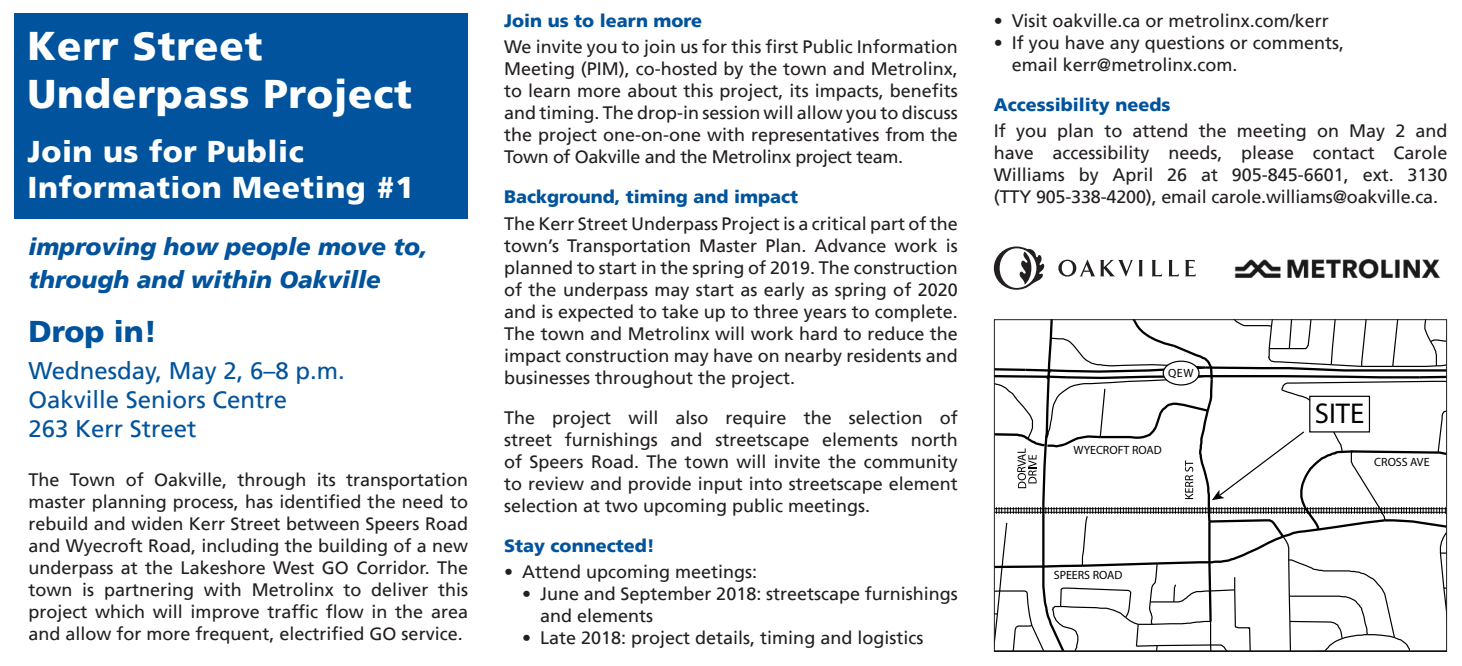
<style>
.page{position:relative;width:1462px;height:666px;background:#fff}
.page>*{position:absolute;margin:0;border:0;box-sizing:border-box;transform-origin:0 0}
.Header-BLK{font:900 40px/48px "Frutiger";letter-spacing:.02em;color:#fff}
.Header-BLUE{font:900 30px/36px "Frutiger";letter-spacing:.02em;color:#fff}
.Header-BLUE-2{font:900 30px "Frutiger";color:#00539c}
.t1{font:28.8px "Myriad Pro";color:#000}
.SubHeader-BLK{font:24px/28.8px "Frutiger";color:#00539c}
.t2{font:italic 900 24px/32.2px "Frutiger";color:#00539c}
.t3{font:18px/22px "Frutiger";color:#231f20;text-align:justify}
.SubHeader-BLUE{font:900 18px "Frutiger";color:#00539c}
.t4{font:12px "Myriad Pro";color:#000}
</style>
<div class="page">
<svg style="left:996px;top:321px;width:449px;height:329px"></svg>
<div style="left:1163px;top:361px;width:36px;height:24px;background:#fff;border-radius:50%"></div>
<div style="left:1162px;top:361px;width:37px;height:25px;border:1px solid #000;border-radius:50%"></div>
<div style="left:994px;top:319px;width:453px;height:333px;border:1px solid #231f20"></div>
<div style="left:15px;top:13px;width:453px;height:206px;background:#00539c"></div>
<img style="left:1234px;top:259px;width:207px;height:20px">
<svg style="left:994px;top:247px;width:50px;height:43px"></svg>
<svg style="left:1058px;top:259px;width:85px;height:18px"></svg>
<svg style="left:1152px;top:260px;width:10px;height:16px"></svg>
<svg style="left:1168px;top:260px;width:11px;height:16px"></svg>
<svg style="left:1185px;top:260px;width:11px;height:16px"></svg>
<p class="Header-BLK" style="left:27px;top:22px;width:386px">Kerr Street<br>Underpass Project</p>
<p class="Header-BLUE" style="left:27px;top:134px;width:388px">Join us for Public<br>Information Meeting #1</p>
<p class="t2" style="left:28px;top:231px;width:400px">improving how people move to, through and within Oakville</p>
<p class="Header-BLUE-2" style="left:28px;top:313px;width:130px">Drop in!</p>
<p class="SubHeader-BLK" style="left:28px;top:357px;width:318px">Wednesday, May 2, 6–8 p.m.<br>Oakville Seniors Centre<br>263 Kerr Street</p>
<p class="t3" style="left:28px;top:469px;width:441px">The Town of Oakville, through its transportation master planning process, has identified the need to rebuild and widen Kerr Street between Speers Road and Wyecroft Road, including the building of a new underpass at the Lakeshore West GO Corridor. The town is partnering with Metrolinx to deliver this project which will improve traffic flow in the area and allow for more frequent, electrified GO service.</p>
<p class="SubHeader-BLUE" style="left:504px;top:10px;width:200px">Join us to learn more</p>
<p class="t3" style="left:504px;top:36px;width:455px">We invite you to join us for this first Public Information Meeting (PIM), co-hosted by the town and Metrolinx, to learn more about this project, its impacts, benefits and timing. The drop-in session will allow you to discuss the project one-on-one with representatives from the Town of Oakville and the Metrolinx project team.</p>
<p class="SubHeader-BLUE" style="left:504px;top:186px;width:295px">Background, timing and impact</p>
<p class="t3" style="left:504px;top:213px;width:455px">The Kerr Street Underpass Project is a critical part of the town’s Transportation Master Plan. Advance work is planned to start in the spring of 2019. The construction of the underpass may start as early as spring of 2020 and is expected to take up to three years to complete.<br>The town and Metrolinx will work hard to reduce the impact construction may have on nearby residents and businesses throughout the project.</p>
<p class="t3" style="left:504px;top:407px;width:455px">The project will also require the selection of street furnishings and streetscape elements north of Speers Road. The town will invite the community to review and provide input into streetscape element selection at two upcoming public meetings.</p>
<p class="SubHeader-BLUE" style="left:504px;top:535px;width:152px">Stay connected!</p>
<p class="t3" style="left:504px;top:561px;width:255px">• Attend upcoming meetings:</p>
<p class="t3" style="left:540px;top:583px;width:419px;text-indent:-18px">• June and September 2018: streetscape furnishings and elements</p>
<p class="t3" style="left:522px;top:627px;width:403px">• Late 2018: project details, timing and logistics</p>
<p class="t3" style="left:994px;top:10px;width:336px">• Visit oakville.ca or metrolinx.com/kerr</p>
<p class="t3" style="left:1012px;top:32px;width:334px;text-indent:-18px">• If you have any questions or comments, email kerr@metrolinx.com.</p>
<p class="SubHeader-BLUE" style="left:994px;top:94px;width:178px">Accessibility needs</p>
<p class="t3" style="left:994px;top:120px;width:455px">If you plan to attend the meeting on May 2 and have accessibility needs, please contact Carole Williams by April 26 at 905-845-6601, ext. 3130 (TTY 905-338-4200), email carole.williams@oakville.ca.</p>
<p class="t4" style="left:1168px;top:365px;width:27px">QEW</p>
<p class="t4" style="left:1073px;top:442px;width:90px">WYECROFT ROAD</p>
<p class="t4" style="left:1054px;top:568px;width:70px">SPEERS ROAD</p>
<p class="t1" style="left:1315px;top:396px;width:51px">SITE</p>
<p class="t4" style="left:1374px;top:454px;width:57px">CROSS AVE</p>
</div>
